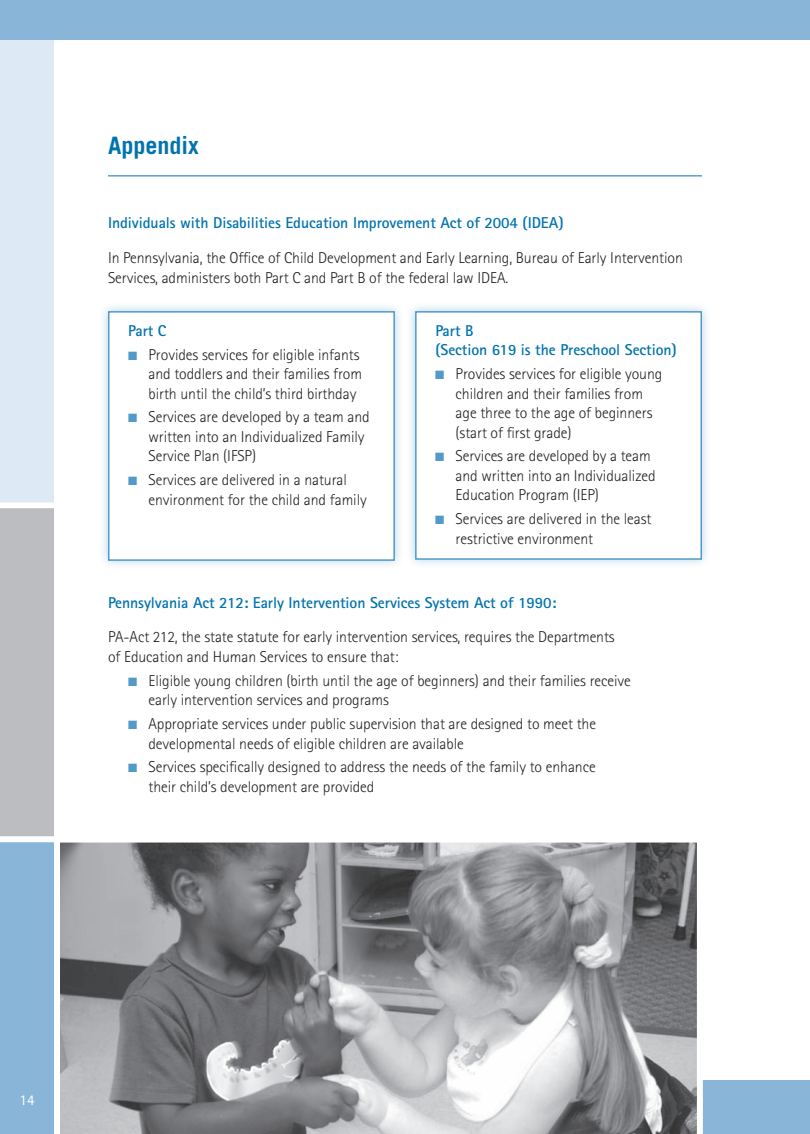
<style>
.page{position:relative;width:810px;height:1134px;background:#fff}
.page>*{position:absolute;margin:0;border:0;box-sizing:border-box;transform-origin:0 0}
.t1{font:700 24px "Trade Gothic";color:#0073ae}
.t2{font:300 15.75px/19.5px "Rotis Sans Serif";letter-spacing:-.005em;color:#231f20}
.t3{font:700 15.75px "Rotis Sans Serif";letter-spacing:-.005em;color:#0073ae}
.t4{font:15px "Rotis Sans Serif";color:#fff}
.t5{font:12px "Zapf Dingbats";color:#529ac8}
.s1{color:#529ac8}
</style>
<div class="page">
<div style="left:0;top:573px;width:810px;height:561px;background:#89b5d8"></div>
<div style="left:0;top:28px;width:810px;height:793px;background:#dde9f4"></div>
<div style="left:0;top:502px;width:267px;height:337px;background:#bcbdc0"></div>
<div style="left:0;top:836px;width:810px;height:6px;background:#fff"></div>
<div style="left:0;top:502px;width:810px;height:6px;background:#fff"></div>
<div style="left:54px;top:40px;width:756px;height:1040px;background:#fff"></div>
<hr style="left:108px;top:176px;width:594px;height:1px;background:#0073ae">
<div style="left:0;top:0;width:810px;height:40px;background:#89b5d8"></div>
<div style="left:98px;top:301px;width:306px;height:270px;background:#0073ae;opacity:.3"></div>
<div style="left:108px;top:311px;width:287px;height:250px;background:#fff;border:2px solid #529ac8"></div>
<div style="left:405px;top:301px;width:306px;height:269px;background:#0073ae;opacity:.3"></div>
<div style="left:415px;top:311px;width:287px;height:249px;background:#fff;border:2px solid #529ac8"></div>
<svg style="left:54px;top:842px;width:649px;height:292px"></svg>
<h2 class="t1" style="left:108px;top:130px;width:92px">Appendix</h2>
<h5 class="t3" style="left:108px;top:213px;width:457px">Individuals with Disabilities Education Improvement Act of 2004 (IDEA)</h5>
<p class="t2" style="left:108px;top:248px;width:576px">In Pennsylvania, the Office of Child Development and Early Learning, Bureau of Early Intervention<br>Services, administers both Part C and Part B of the federal law IDEA .</p>
<h5 class="t3" style="left:128px;top:320px;width:40px">Part C</h5>
<h5 class="t3" style="left:435px;top:320px;width:40px">Part B</h5>
<p class="t5" style="left:128px;top:350px;width:11px">■</p>
<h5 class="t3" style="left:435px;top:340px;width:243px">(Section 619 is the Preschool Section)</h5>
<p class="t2" style="left:148px;top:344px;width:215px">Provides services for eligible infants and toddlers and their families from</p>
<p class="t2" style="left:435px;top:364px;width:229px"><span class="s1">■</span> Provides services for eligible young</p>
<p class="t2" style="left:149px;top:383px;width:209px">birth until the child’s third birthday</p>
<p class="t2" style="left:456px;top:383px;width:189px">children and their families from</p>
<p class="t5" style="left:128px;top:413px;width:11px">■</p>
<p class="t2" style="left:456px;top:403px;width:198px">age three to the age of beginners</p>
<p class="t2" style="left:148px;top:407px;width:223px">Services are developed by a team and</p>
<p class="t2" style="left:148px;top:427px;width:218px">written into an Individualized Family</p>
<p class="t2" style="left:456px;top:422px;width:117px">(start of first grade)</p>
<p class="t2" style="left:148px;top:446px;width:109px">Service Plan (IFSP)</p>
<p class="t2" style="left:435px;top:446px;width:217px"><span class="s1">■</span> Services are developed by a team</p>
<p class="t5" style="left:128px;top:475px;width:11px">■</p>
<p class="t2" style="left:148px;top:470px;width:200px">Services are delivered in a natural</p>
<p class="t2" style="left:148px;top:490px;width:220px">environment for the child and family</p>
<p class="t2" style="left:456px;top:466px;width:202px">and written into an Individualized</p>
<p class="t2" style="left:456px;top:485px;width:145px">Education Program (IEP)</p>
<p class="t2" style="left:456px;top:509px;width:197px;text-indent:-20px"><span class="s1">■</span> Services are delivered in the least restrictive environment</p>
<h5 class="t3" style="left:108px;top:593px;width:450px">Pennsylvania Act 212: Early Intervention Services System Act of 1990:</h5>
<p class="t2" style="left:108px;top:627px;width:508px">PA-Act 212, the state statute for early intervention services, requires the Departments of Education and Human Services to ensure that:</p>
<p class="t2" style="left:148px;top:671px;width:484px;text-indent:-20px"><span class="s1">■</span> Eligible young children (birth until the age of beginners) and their families receive early intervention services and programs</p>
<p class="t2" style="left:148px;top:714px;width:449px;text-indent:-20px"><span class="s1">■</span> Appropriate services under public supervision that are designed to meet the developmental needs of eligible children are available</p>
<p class="t2" style="left:148px;top:757px;width:449px;text-indent:-20px"><span class="s1">■</span> Services specifically designed to address the needs of the family to enhance their child’s development are provided</p>
<p class="t4" style="left:20px;top:1091px;width:16px">14</p>
</div>
